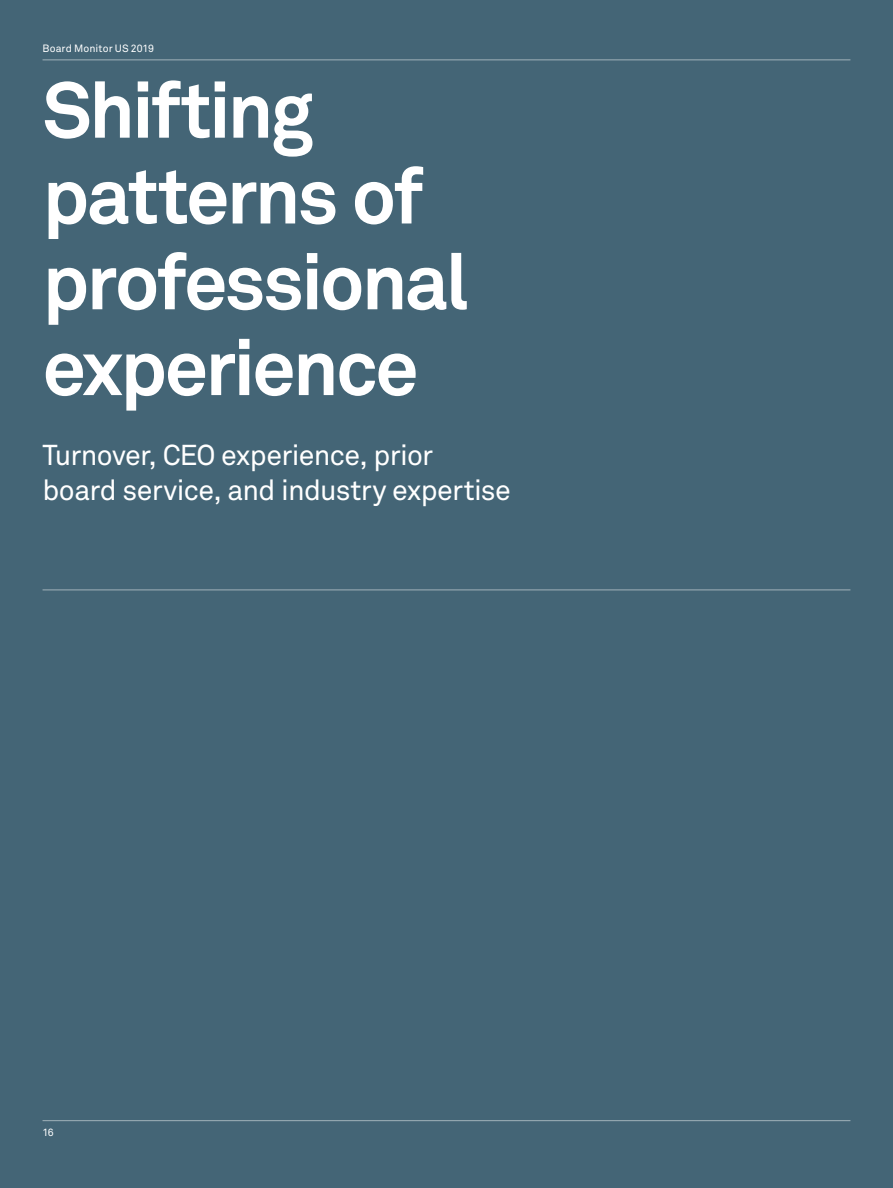
<style>
.page{position:relative;width:893px;height:1188px;background:#446576}
.page>*{position:absolute;margin:0;border:0;box-sizing:border-box;transform-origin:0 0}
.t1{font:700 78px/85.8px "Akkurat Pro";letter-spacing:-.035em;color:#fff}
.t2{font:28.5px/35.1px "Akkurat Pro";letter-spacing:-.025em;color:#fff}
.t3{font:10.5px "Akkurat Pro";letter-spacing:.005em;color:#fff}
</style>
<div class="page">
<hr style="left:43px;top:590px;width:807px;height:1px;background:#fff">
<hr style="left:43px;top:1120px;width:807px;height:1px;background:#fff">
<hr style="left:43px;top:60px;width:807px;height:1px;background:#fff">
<p class="t3" style="left:43px;top:42px;width:113px">Board Monitor US 2019</p>
<h1 class="t1" style="left:43px;top:68px;width:428px">Shifting patterns of professional experience</h1>
<p class="t2" style="left:43px;top:439px;width:470px">Turnover, CEO experience, prior board service, and industry expertise</p>
<p class="t3" style="left:43px;top:1126px;width:13px">16</p>
</div>
